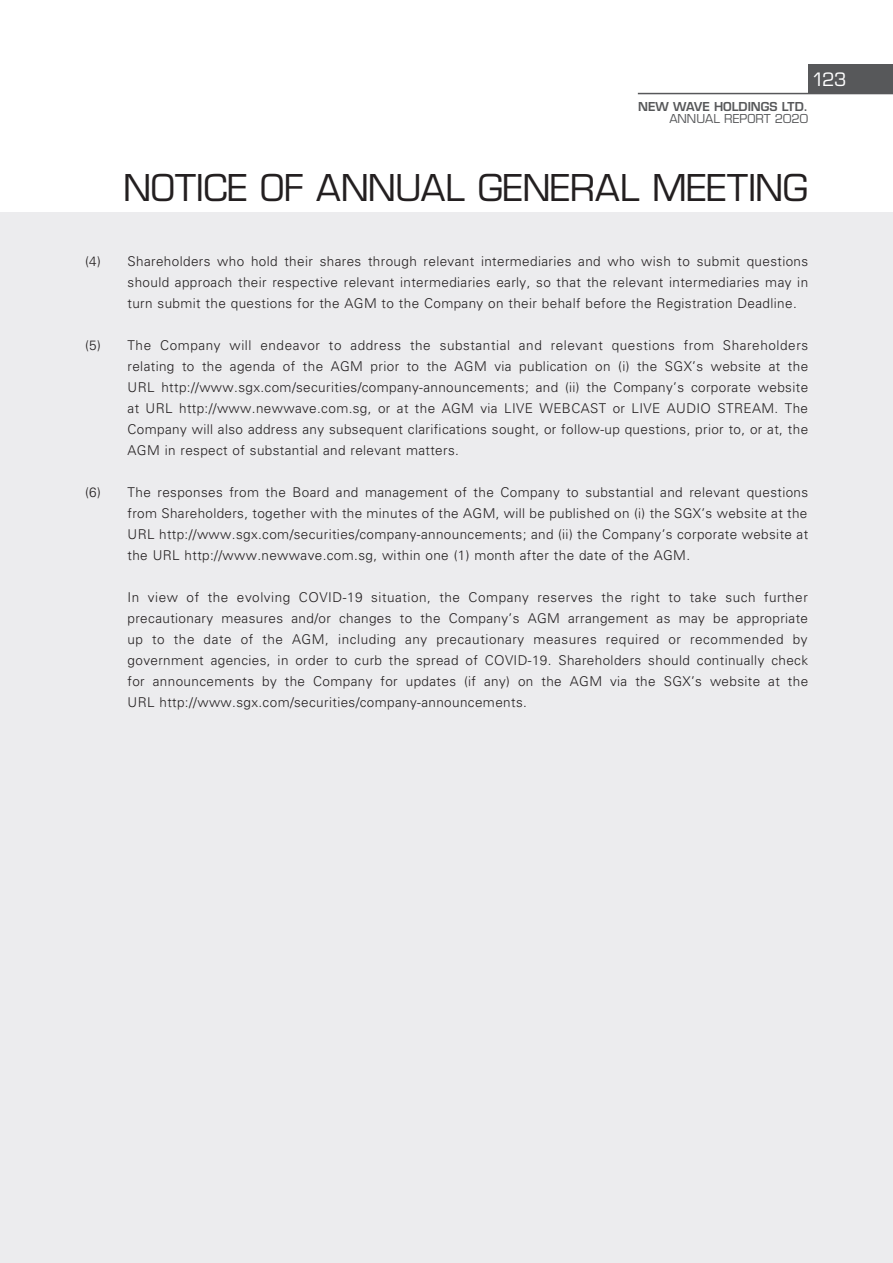
<style>
.page{position:relative;width:893px;height:1263px;background:#fff}
.page>*{position:absolute;margin:0;border:0;box-sizing:border-box;transform-origin:0 0}
.t1{font:36px "Eurostile LT Std";letter-spacing:-.01em;color:#231f20}
.t2{font:18px "Eurostile LT Std";color:#fff}
._00_E_Body_Text{font:300 13.5px/21px "Univers LT Std";letter-spacing:.03em;color:#231f20;text-align:justify}
.t3{font:600 12px "Eurostile LT Std";color:#57585a}
.t4{font:12px "Eurostile LT Std";color:#57585a}
</style>
<div class="page">
<div style="left:0;top:213px;width:893px;height:1050px;background:#ececee"></div>
<div style="left:808px;top:64px;width:85px;height:30px;background:#57585a"></div>
<hr style="left:638px;top:93px;width:255px;height:1px;background:#57585a">
<h2 class="t2" style="left:812px;top:69px;width:36px">123</h2>
<p class="t3" style="left:638px;top:99px;width:171px">NEW WAVE HOLDINGS LTD.</p>
<p class="t4" style="left:669px;top:111px;width:140px">ANNUAL REPORT 2020</p>
<h1 class="t1" style="left:123px;top:166px;width:686px">NOTICE OF ANNUAL GENERAL MEETING</h1>
<p class="_00_E_Body_Text" style="left:128px;top:251px;width:682px;text-indent:-43px">(4) Shareholders who hold their shares through relevant intermediaries and who wish to submit questions should approach their respective relevant intermediaries early, so that the relevant intermediaries may in turn submit the questions for the AGM to the Company on their behalf before the Registration Deadline.</p>
<p class="_00_E_Body_Text" style="left:128px;top:335px;width:682px;text-indent:-43px">(5) The Company will endeavor to address the substantial and relevant questions from Shareholders relating to the agenda of the AGM prior to the AGM via publication on (i) the SGX’s website at the URL http://www.sgx.com/securities/company-announcements; and (ii) the Company’s corporate website at URL http://www.newwave.com.sg, or at the AGM via LIVE WEBCAST or LIVE AUDIO STREAM. The Company will also address any subsequent clarifications sought, or follow-up questions, prior to, or at, the AGM in respect of substantial and relevant matters.</p>
<p class="_00_E_Body_Text" style="left:128px;top:482px;width:682px;text-indent:-43px">(6) The responses from the Board and management of the Company to substantial and relevant questions from Shareholders, together with the minutes of the AGM, will be published on (i) the SGX’s website at the URL http://www.sgx.com/securities/company-announcements; and (ii) the Company’s corporate website at the URL http://www.newwave.com.sg, within one (1) month after the date of the AGM.</p>
<p class="_00_E_Body_Text" style="left:128px;top:587px;width:682px">In view of the evolving COVID-19 situation, the Company reserves the right to take such further precautionary measures and/or changes to the Company’s AGM arrangement as may be appropriate up to the date of the AGM, including any precautionary measures required or recommended by government agencies, in order to curb the spread of COVID-19. Shareholders should continually check for announcements by the Company for updates (if any) on the AGM via the SGX’s website at the URL http://www.sgx.com/securities/company-announcements.</p>
</div>
